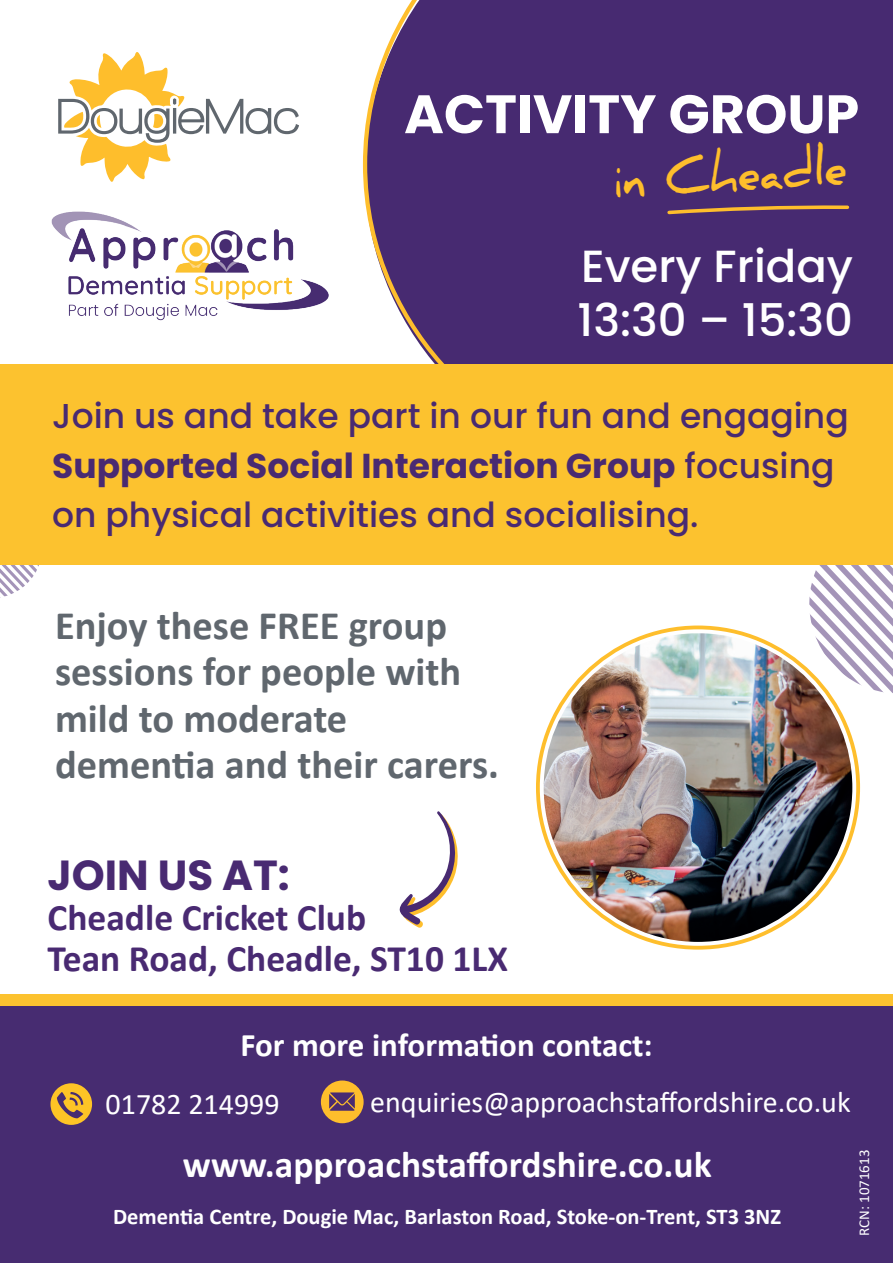
<style>
.page{position:relative;width:893px;height:1263px;background:#fff}
.page>*{position:absolute;margin:0;border:0;box-sizing:border-box;transform-origin:0 0}
.t1{font:700 54px "Poppins";color:#fff}
.t2{font:700 51px "Daniel";color:#febe2c;scale:.82 1}
.t3{font:500 45px/54px "Poppins";color:#fff}
.t4{font:700 42px "Poppins";color:#492a72}
.t5{font:700 40.5px/46.5px "Calibri";color:#60676e}
.t6{font:700 37.5px/40.5px "Calibri";color:#492a72}
.t7{font:700 37.5px "Calibri";color:#fff}
.t8{font:500 34.5px/49.5px "Poppins";color:#492a72}
.t9{font:700 33px "Calibri";color:#fff}
.t10{font:30px "Calibri";color:#fff}
.t11{font:700 22.5px "Calibri";color:#fff}
.t12{font:15px "Calibri";color:#fff}
.s1{font-weight:700}
</style>
<div class="page">
<svg style="left:797px;top:564px;width:96px;height:142px"></svg>
<div style="left:362px;top:0;width:531px;height:364px;background:#472a71"></div>
<svg style="left:0;top:564px;width:49px;height:34px"></svg>
<div style="left:0;top:1003px;width:893px;height:260px;background:#472c71"></div>
<div style="left:0;top:994px;width:893px;height:11px;background:#fcc22f"></div>
<svg style="left:50px;top:1083px;width:42px;height:42px"></svg>
<div style="left:321px;top:1080px;width:43px;height:43px;background:#febe2c;border-radius:50%"></div>
<svg style="left:329px;top:1092px;width:26px;height:19px"></svg>
<svg style="left:58px;top:52px;width:241px;height:90px"></svg>
<div style="left:0;top:364px;width:893px;height:200px;background:#fcc22f"></div>
<img style="left:51px;top:142px;width:278px;height:179px">
<svg style="left:399px;top:811px;width:59px;height:117px"></svg>
<svg style="left:538px;top:627px;width:320px;height:321px"></svg>
<img style="left:544px;top:633px;width:308px;height:309px;border-radius:153px">
<svg style="left:665px;top:204px;width:186px;height:12px;background:#7b545d"></svg>
<h1 class="t1" style="left:404px;top:83px;width:457px">ACTIVITY GROUP</h1>
<h2 class="t2" style="left:611px;top:152px;width:286px;rotate:-4deg">in Cheadle</h2>
<h3 class="t3" style="left:578px;top:239px;width:277px">Every Friday<br>13:30 – 15:30</h3>
<p class="t8" style="left:52px;top:392px;width:798px">Join us and take part in our fun and engaging<br><span class="s1">Supported Social Interaction Group</span> focusing on physical activities and socialising.</p>
<p class="t5" style="left:55px;top:601px;width:445px">Enjoy these FREE group sessions for people with mild to moderate dementia and their carers.</p>
<p class="t4" style="left:48px;top:851px;width:244px">JOIN US AT:</p>
<p class="t6" style="left:48px;top:897px;width:462px">Cheadle Cricket Club<br>Tean Road, Cheadle, ST10 1LX</p>
<p class="t9" style="left:240px;top:1021px;width:414px">For more information contact:</p>
<p class="t10" style="left:106px;top:1083px;width:176px">01782 214999</p>
<p class="t10" style="left:370px;top:1081px;width:482px">enquiries@approachstaffordshire.co.uk</p>
<p class="t7" style="left:183px;top:1138px;width:530px">www.approachstaffordshire.co.uk</p>
<p class="t11" style="left:113px;top:1201px;width:670px">Dementia Centre, Dougie Mac, Barlaston Road, Stoke-on-Trent, ST3 3NZ</p>
<p class="t12" style="left:854px;top:1236px;width:88px;rotate:-90deg">RCN: 1071613</p>
</div>
